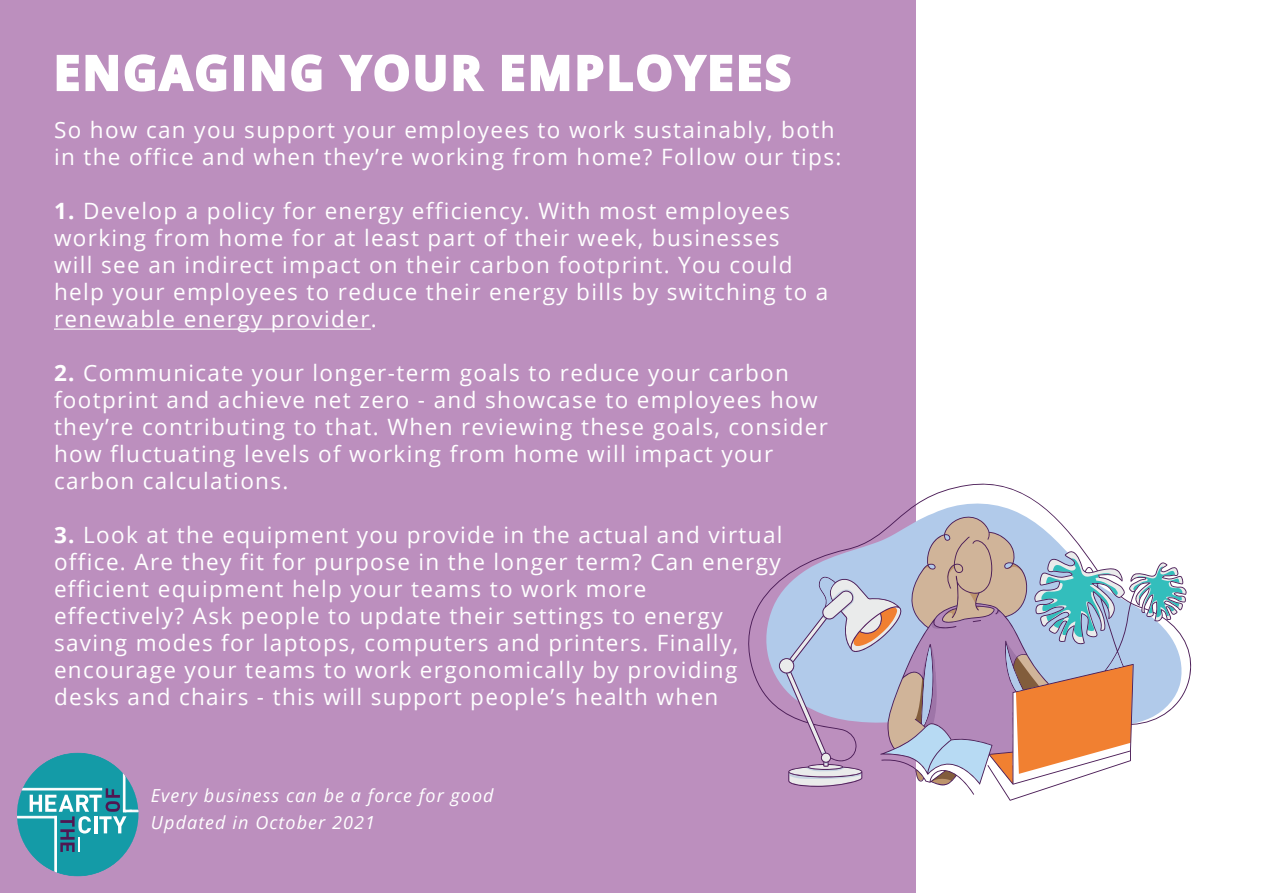
<style>
.page{position:relative;width:1263px;height:893px;background:#fff}
.page>*{position:absolute;margin:0;border:0;box-sizing:border-box;transform-origin:0 0}
.t1{font:700 46.5px "Open Sans";letter-spacing:.06em;color:#fff}
.t2{font:22.5px/27px "Open Sans";letter-spacing:.06em;color:#fff}
.t3{font:italic 18px/27px "Open Sans";letter-spacing:.06em;color:#fff}
.s1{font-weight:700}
</style>
<div class="page">
<div style="left:0;top:0;width:915px;height:893px;background:#bc8fbe"></div>
<svg style="left:17px;top:753px;width:121px;height:123px"></svg>
<svg style="left:56px;top:54px;width:171px;height:38px"></svg>
<div style="left:234px;top:55px;width:10px;height:36px;border:3px solid #fff"></div>
<svg style="left:252px;top:54px;width:70px;height:38px"></svg>
<svg style="left:339px;top:54px;width:146px;height:38px"></svg>
<svg style="left:502px;top:54px;width:289px;height:38px"></svg>
<hr style="left:54px;top:329px;width:317px;height:1px;background:#fff">
<svg style="left:748px;top:477px;width:444px;height:324px"></svg>
<svg style="left:786px;top:517px;width:400px;height:278px"></svg>
<h1 class="t1" style="left:54px;top:40px;width:738px">ENGAGING YOUR EMPLOYEES</h1>
<p class="t2" style="left:54px;top:116px;width:789px">So how can you support your employees to work sustainably, both in the office and when they’re working from home? Follow our tips:</p>
<p class="t2" style="left:54px;top:197px;width:776px"><span class="s1">1.</span> Develop a policy for energy efficiency. With most employees working from home for at least part of their week, businesses<br>will see an indirect impact on their carbon footprint. You could help your employees to reduce their energy bills by switching to a renewable energy provider.</p>
<p class="t2" style="left:54px;top:359px;width:775px"><span class="s1">2.</span> Communicate your longer-term goals to reduce your carbon footprint and achieve net zero - and showcase to employees how they’re contributing to that. When reviewing these goals, consider how fluctuating levels of working from home will impact your carbon calculations.</p>
<p class="t2" style="left:54px;top:521px;width:730px"><span class="s1">3.</span> Look at the equipment you provide in the actual and virtual office. Are they fit for purpose in the longer term? Can energy efficient equipment help your teams to work more<br>effectively? Ask people to update their settings to energy saving modes for laptops, computers and printers. Finally, encourage your teams to work ergonomically by providing desks and chairs - this will support people’s health when</p>
<p class="t3" style="left:151px;top:782px;width:344px">Every business can be a force for good<br>Updated in October 2021</p>
</div>
